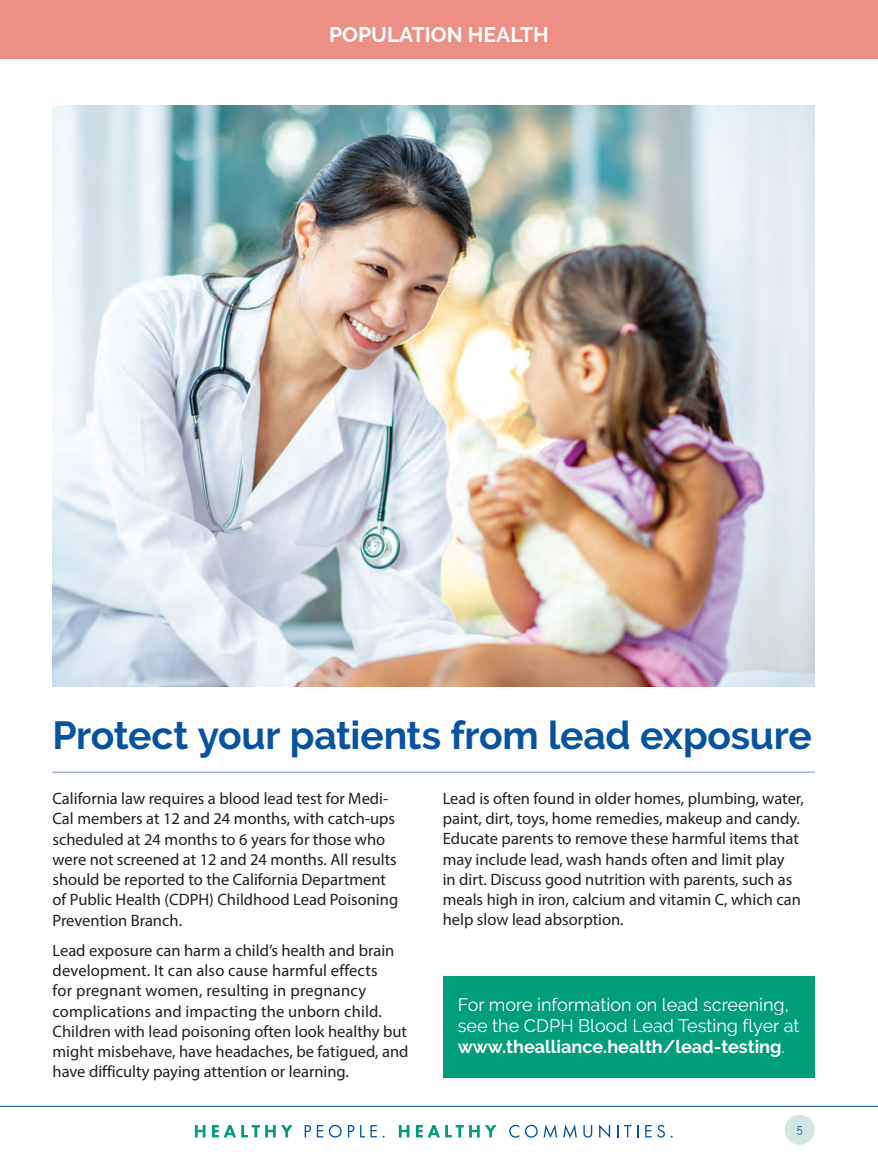
<style>
.page{position:relative;width:878px;height:1175px;background:#fff}
.page>*{position:absolute;margin:0;border:0;box-sizing:border-box;transform-origin:0 0}
.t1{font:700 39px "Raleway";letter-spacing:-.01em;color:#0753a0}
.t2{font:700 21px "Raleway";color:#fff}
.t3{font:18px/21px "Raleway";color:#fff}
.t4{font:16.5px/20.2px "Myriad Pro";color:#231f20}
.t5{font:12px "Raleway";color:#0753a0;scale:.9 1}
.s1{font-weight:700}
</style>
<div class="page">
<div style="left:784px;top:1114px;width:30px;height:30px;background:#d1e7e1;border-radius:50%"></div>
<hr style="left:0;top:1106px;width:878px;height:1px;background:#0753a0">
<svg style="left:195px;top:1125px;width:10px;height:12px"></svg>
<svg style="left:212px;top:1125px;width:80px;height:12px"></svg>
<svg style="left:304px;top:1125px;width:7px;height:12px"></svg>
<svg style="left:317px;top:1125px;width:6px;height:12px"></svg>
<svg style="left:329px;top:1124px;width:12px;height:13px"></svg>
<svg style="left:348px;top:1125px;width:6px;height:12px"></svg>
<svg style="left:360px;top:1125px;width:24px;height:12px"></svg>
<svg style="left:399px;top:1125px;width:10px;height:12px"></svg>
<svg style="left:416px;top:1125px;width:63px;height:12px"></svg>
<svg style="left:485px;top:1125px;width:11px;height:12px"></svg>
<svg style="left:509px;top:1124px;width:10px;height:13px"></svg>
<svg style="left:525px;top:1124px;width:12px;height:13px"></svg>
<svg style="left:543px;top:1124px;width:14px;height:13px"></svg>
<svg style="left:563px;top:1124px;width:14px;height:13px"></svg>
<svg style="left:583px;top:1125px;width:9px;height:12px"></svg>
<svg style="left:599px;top:1124px;width:11px;height:13px"></svg>
<svg style="left:617px;top:1125px;width:1px;height:12px"></svg>
<svg style="left:624px;top:1125px;width:7px;height:12px"></svg>
<svg style="left:637px;top:1125px;width:1px;height:12px"></svg>
<svg style="left:645px;top:1125px;width:6px;height:12px"></svg>
<svg style="left:657px;top:1124px;width:15px;height:13px"></svg>
<img style="left:52px;top:105px;width:762px;height:581px">
<div style="left:0;top:0;width:878px;height:59px;background:#ec8f84"></div>
<div style="left:442px;top:976px;width:372px;height:101px;background:#009e7b"></div>
<hr style="left:52px;top:771px;width:762px;height:1px;background:#7190bf">
<p class="t2" style="left:329px;top:23px;width:221px">POPULATION HEALTH</p>
<h2 class="t1" style="left:52px;top:713px;width:760px">Protect your patients from lead exposure</h2>
<p class="t4" style="left:52px;top:788px;width:347px">California law requires a blood lead test for Medi-Cal members at 12 and 24 months, with catch-ups scheduled at 24 months to 6 years for those who were not screened at 12 and 24 months. All results should be reported to the California Department of Public Health (CDPH) Childhood Lead Poisoning Prevention Branch.</p>
<p class="t4" style="left:52px;top:940px;width:357px">Lead exposure can harm a child’s health and brain development. It can also cause harmful effects<br>for pregnant women, resulting in pregnancy complications and impacting the unborn child.<br>Children with lead poisoning often look healthy but might misbehave, have headaches, be fatigued, and have difficulty paying attention or learning.</p>
<p class="t4" style="left:442px;top:788px;width:362px">Lead is often found in older homes, plumbing, water, paint, dirt, toys, home remedies, makeup and candy.<br>Educate parents to remove these harmful items that may include lead, wash hands often and limit play<br>in dirt. Discuss good nutrition with parents, such as meals high in iron, calcium and vitamin C, which can help slow lead absorption.</p>
<p class="t3" style="left:458px;top:994px;width:343px">For more information on lead screening, see the CDPH Blood Lead Testing flyer at <span class="s1">www.thealliance.health/lead-testing</span>.</p>
<p class="t5" style="left:796px;top:1121px;width:8px">5</p>
</div>
